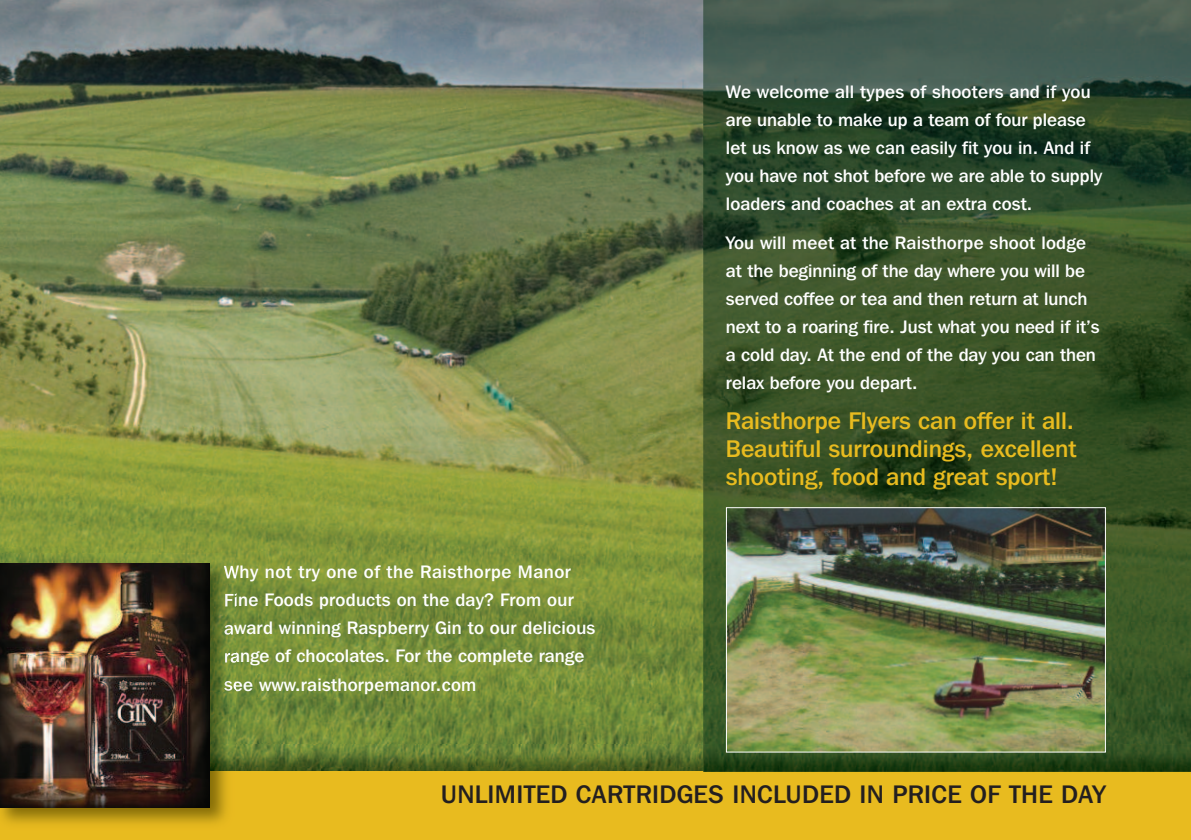
<style>
.page{position:relative;width:1191px;height:840px;background:#fff}
.page>*{position:absolute;margin:0;border:0;box-sizing:border-box;transform-origin:0 0}
.t1{font:500 25.2px "Franklin Gothic IT Cby BT";letter-spacing:.015em;color:#231f20}
.t2{font:500 24px/28px "Franklin Gothic IT Cby BT";color:#e8bb1f;text-align:justify}
.t3{font:500 18px/28px "Franklin Gothic IT Cby BT";letter-spacing:.005em;color:#fff}
</style>
<div class="page">
<img style="left:0;top:0;width:703px;height:743px">
<img style="left:235px;top:743px;width:468px;height:28px">
<div style="left:0;top:771px;width:1191px;height:68px;background:#e8bb1f"></div>
<img style="left:0;top:553px;width:235px;height:271px">
<img style="left:224px;top:565px;width:11px;height:14px">
<img style="left:225px;top:593px;width:10px;height:14px">
<img style="left:224px;top:622px;width:11px;height:14px">
<img style="left:225px;top:650px;width:10px;height:14px">
<img style="left:224px;top:678px;width:11px;height:14px">
<img style="left:0;top:563px;width:210px;height:244px">
<img style="left:703px;top:0;width:488px;height:771px">
<img style="left:728px;top:509px;width:376px;height:241px">
<div style="left:726px;top:507px;width:380px;height:245px;border:1px solid #fff"></div>
<p class="t3" style="left:224px;top:559px;width:373px">Why not try one of the Raisthorpe Manor Fine Foods products on the day? From our award winning Raspberry Gin to our delicious range of chocolates. For the complete range see www.raisthorpemanor.com</p>
<p class="t3" style="left:726px;top:79px;width:378px">We welcome all types of shooters and if you are unable to make up a team of four please let us know as we can easily fit you in. And if you have not shot before we are able to supply loaders and coaches at an extra cost.</p>
<p class="t3" style="left:726px;top:230px;width:375px">You will meet at the Raisthorpe shoot lodge at the beginning of the day where you will be served coffee or tea and then return at lunch next to a roaring fire. Just what you need if it’s a cold day. At the end of the day you can then relax before you depart.</p>
<h2 class="t2" style="left:726px;top:408px;width:352px">Raisthorpe Flyers can offer it all.<br>Beautiful surroundings, excellent shooting, food and great sport!</h2>
<h1 class="t1" style="left:441px;top:784px;width:666px">UNLIMITED CARTRIDGES INCLUDED IN PRICE OF THE DAY</h1>
</div>
